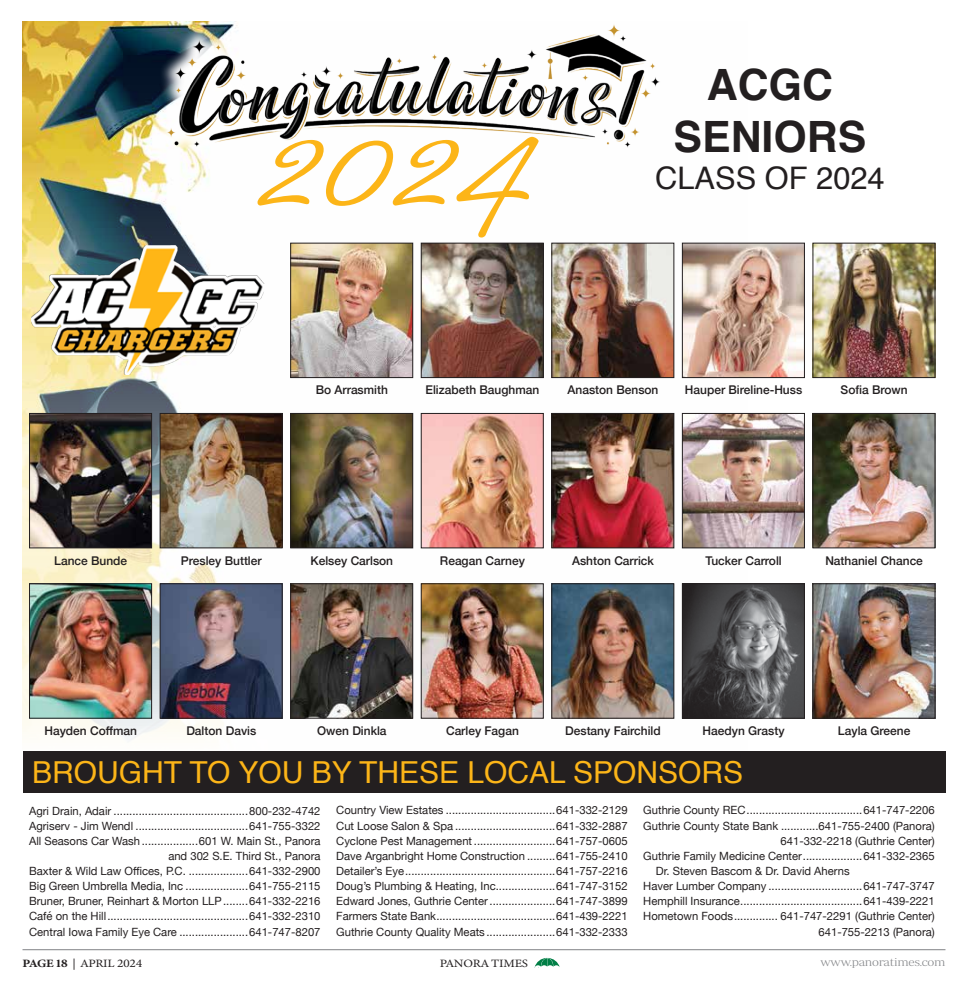
<style>
.page{position:relative;width:968px;height:990px;background:#fff}
.page>*{position:absolute;margin:0;border:0;box-sizing:border-box;transform-origin:0 0}
.t1{font:343.62px "Mr Sheffield Pro";color:#fcb518}
.t2{font:700 43.12px/51.9px "Helvetica";color:#231f20;text-align:center}
.t3{font:31.12px "Helvetica";color:#231f20}
.t4{font:30.25px "Helvetica";color:#fcb518}
.t5{font:500 12px "Helvetica Neue";color:#231f20}
.t6{font:11.38px/15.1px "Helvetica Neue";color:#231f20;text-align:right}
.t7{font:11.25px "Minion Variable Concept";letter-spacing:-.02em;color:#231f20;scale:1.13 1}
.t8{font:11.25px "Periodico Display Xt Lg";letter-spacing:-.02em;color:#808285;scale:1.13 1}
</style>
<div class="page">
<hr style="left:22px;top:949px;width:923px;height:1px;background:#808285">
<svg style="left:534px;top:958px;width:25px;height:9px"></svg>
<img style="left:23px;top:21px;width:724px;height:716px">
<div style="left:22px;top:751px;width:923px;height:42px;background:#231f20"></div>
<img style="left:32px;top:246px;width:233px;height:129px">
<img style="left:128px;top:21px;width:570px;height:163px">
<img style="left:423px;top:245px;width:118px;height:131px">
<div style="left:421px;top:243px;width:122px;height:135px;border:1px solid #231f20"></div>
<img style="left:292px;top:245px;width:119px;height:131px">
<div style="left:290px;top:243px;width:123px;height:135px;border:1px solid #231f20"></div>
<img style="left:553px;top:245px;width:119px;height:131px">
<div style="left:551px;top:243px;width:123px;height:135px;border:1px solid #231f20"></div>
<img style="left:684px;top:245px;width:118px;height:131px">
<div style="left:682px;top:243px;width:122px;height:135px;border:1px solid #231f20"></div>
<img style="left:814px;top:245px;width:119px;height:131px">
<div style="left:812px;top:243px;width:123px;height:135px;border:1px solid #231f20"></div>
<img style="left:31px;top:415px;width:119px;height:131px">
<div style="left:29px;top:413px;width:123px;height:135px;border:1px solid #231f20"></div>
<img style="left:162px;top:415px;width:118px;height:131px">
<div style="left:160px;top:413px;width:122px;height:135px;border:1px solid #231f20"></div>
<img style="left:292px;top:415px;width:119px;height:131px">
<div style="left:290px;top:413px;width:123px;height:135px;border:1px solid #231f20"></div>
<img style="left:423px;top:415px;width:118px;height:131px">
<div style="left:421px;top:413px;width:122px;height:135px;border:1px solid #231f20"></div>
<img style="left:553px;top:415px;width:119px;height:131px">
<div style="left:551px;top:413px;width:123px;height:135px;border:1px solid #231f20"></div>
<img style="left:684px;top:415px;width:118px;height:131px">
<div style="left:682px;top:413px;width:122px;height:135px;border:1px solid #231f20"></div>
<img style="left:814px;top:415px;width:119px;height:131px">
<div style="left:812px;top:413px;width:123px;height:135px;border:1px solid #231f20"></div>
<img style="left:31px;top:585px;width:119px;height:132px">
<div style="left:29px;top:583px;width:123px;height:136px;border:1px solid #231f20"></div>
<img style="left:162px;top:585px;width:118px;height:132px">
<div style="left:160px;top:583px;width:122px;height:136px;border:1px solid #231f20"></div>
<img style="left:292px;top:585px;width:119px;height:132px">
<div style="left:290px;top:583px;width:123px;height:136px;border:1px solid #231f20"></div>
<img style="left:423px;top:585px;width:118px;height:132px">
<div style="left:421px;top:583px;width:122px;height:136px;border:1px solid #231f20"></div>
<img style="left:553px;top:585px;width:119px;height:132px">
<div style="left:551px;top:583px;width:123px;height:136px;border:1px solid #231f20"></div>
<img style="left:684px;top:585px;width:118px;height:132px">
<div style="left:682px;top:583px;width:122px;height:136px;border:1px solid #231f20"></div>
<img style="left:814px;top:585px;width:119px;height:132px">
<div style="left:812px;top:583px;width:123px;height:136px;border:1px solid #231f20"></div>
<h1 class="t1" style="left:265px;top:-117px;width:280px">2024</h1>
<h2 class="t2" style="left:673px;top:59px;width:194px">ACGC<br>SENIORS</h2>
<h3 class="t3" style="left:655px;top:154px;width:231px">CLASS OF 2024</h3>
<p class="t5" style="left:316px;top:380px;width:74px">Bo Arrasmith</p>
<p class="t5" style="left:425px;top:380px;width:115px">Elizabeth Baughman</p>
<p class="t5" style="left:567px;top:380px;width:92px">Anaston Benson</p>
<p class="t5" style="left:685px;top:380px;width:119px">Hauper Bireline-Huss</p>
<p class="t5" style="left:840px;top:380px;width:69px">Sofia Brown</p>
<p class="t5" style="left:54px;top:551px;width:74px">Lance Bunde</p>
<p class="t5" style="left:181px;top:551px;width:82px">Presley Buttler</p>
<p class="t5" style="left:310px;top:551px;width:84px">Kelsey Carlson</p>
<p class="t5" style="left:440px;top:551px;width:86px">Reagan Carney</p>
<p class="t5" style="left:572px;top:551px;width:83px">Ashton Carrick</p>
<p class="t5" style="left:705px;top:551px;width:78px">Tucker Carroll</p>
<p class="t5" style="left:825px;top:551px;width:99px">Nathaniel Chance</p>
<p class="t5" style="left:44px;top:721px;width:94px">Hayden Coffman</p>
<p class="t5" style="left:186px;top:721px;width:71px">Dalton Davis</p>
<p class="t5" style="left:317px;top:721px;width:71px">Owen Dinkla</p>
<p class="t5" style="left:446px;top:721px;width:74px">Carley Fagan</p>
<p class="t5" style="left:565px;top:721px;width:97px">Destany Fairchild</p>
<p class="t5" style="left:702px;top:721px;width:83px">Haedyn Grasty</p>
<p class="t5" style="left:838px;top:721px;width:74px">Layla Greene</p>
<h3 class="t4" style="left:32px;top:749px;width:712px">BROUGHT TO YOU BY THESE LOCAL SPONSORS</h3>
<p class="t6" style="left:29px;top:804px;width:293px">Agri Drain, Adair ...........................................800-232-4742<br>Agriserv - Jim Wendl ....................................641-755-3322<br>All Seasons Car Wash ..................601 W. Main St., Panora and 302 S.E. Third St., Panora<br>Baxter &amp; Wild Law Offices, P.C. ...................641-332-2900<br>Big Green Umbrella Media, Inc ....................641-755-2115<br>Bruner, Bruner, Reinhart &amp; Morton LLP........641-332-2216<br>Café on the Hill.............................................641-332-2310<br>Central Iowa Family Eye Care ......................641-747-8207</p>
<p class="t6" style="left:336px;top:804px;width:293px;text-align:justify">Country View Estates ...................................641-332-2129<br>Cut Loose Salon &amp; Spa ................................641-332-2887<br>Cyclone Pest Management ..........................641-757-0605<br>Dave Arganbright Home Construction .........641-755-2410<br>Detailer’s Eye................................................641-757-2216<br>Doug’s Plumbing &amp; Heating, Inc...................641-747-3152<br>Edward Jones, Guthrie Center.....................641-747-3899<br>Farmers State Bank......................................641-439-2221<br>Guthrie County Quality Meats ......................641-332-2333</p>
<p class="t6" style="left:643px;top:804px;width:293px">Guthrie County REC.....................................641-747-2206</p>
<p class="t6" style="left:643px;top:819px;width:293px">Guthrie County State Bank ............641-755-2400 (Panora)</p>
<p class="t6" style="left:780px;top:834px;width:156px">641-332-2218 (Guthrie Center)</p>
<p class="t6" style="left:643px;top:849px;width:293px">Guthrie Family Medicine Center...................641-332-2365</p>
<p class="t6" style="left:655px;top:864px;width:195px">Dr. Steven Bascom &amp; Dr. David Aherns</p>
<p class="t6" style="left:643px;top:879px;width:293px">Haver Lumber Company ..............................641-747-3747</p>
<p class="t6" style="left:643px;top:894px;width:293px">Hemphill Insurance.......................................641-439-2221</p>
<p class="t6" style="left:643px;top:909px;width:293px">Hometown Foods.............. 641-747-2291 (Guthrie Center)</p>
<p class="t6" style="left:818px;top:925px;width:118px">641-755-2213 (Panora)</p>
<p class="t7" style="left:22px;top:955px;width:108px">PAGE 18 | APRIL 2024</p>
<p class="t7" style="left:440px;top:955px;width:80px">PANORA TIMES</p>
<p class="t8" style="left:820px;top:956px;width:112px">www.panoratimes.com</p>
</div>
